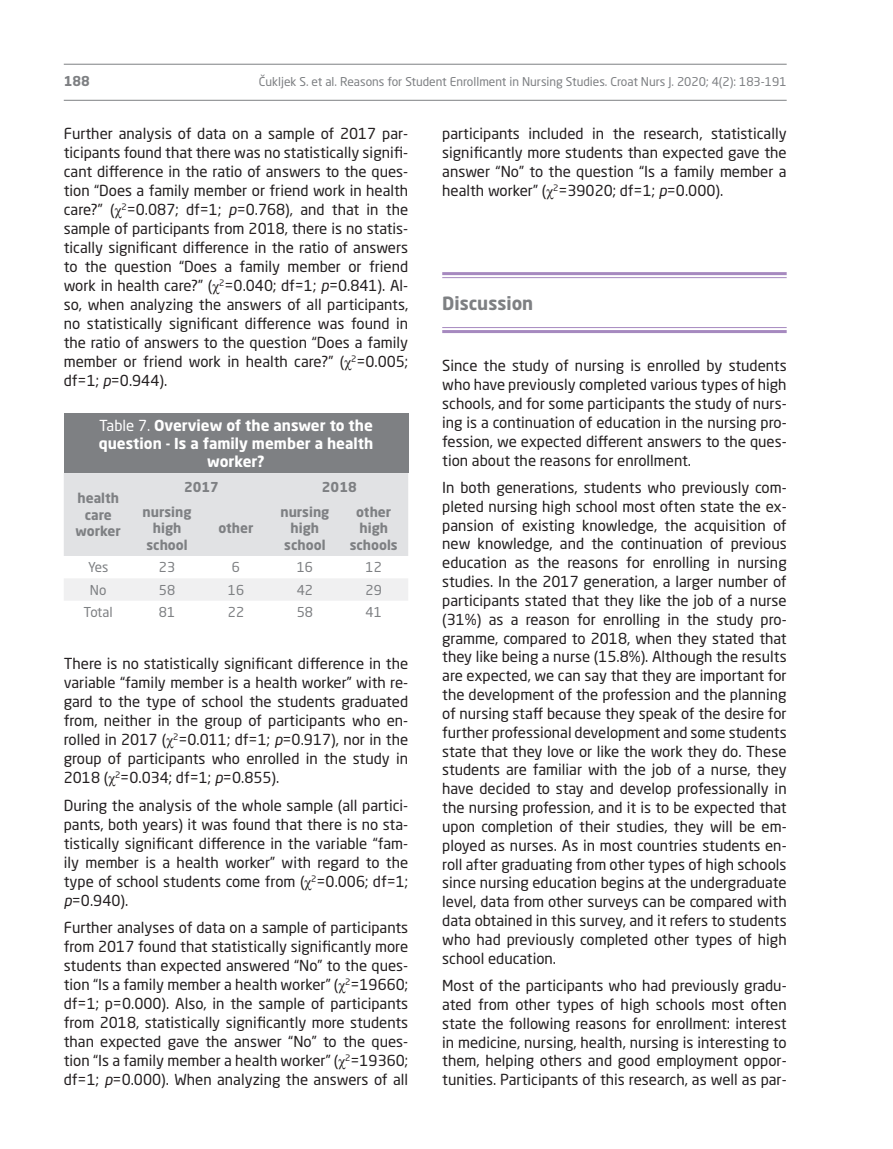
<style>
.page{position:relative;width:893px;height:1149px;background:#fff}
.page>*{position:absolute;margin:0;border:0;box-sizing:border-box;transform-origin:0 0}
.a{font:700 18px "Neo Sans";color:#7e8083}
.text-en{font:15px/18.8px "Neo Sans";color:#231f20;text-align:justify}
.tablica_naslov{font:700 15px/18px "Neo Sans";color:#fff;text-align:center}
.tablica-podnaslov{font:700 13.5px/16.5px "Neo Sans";color:#7e8083;text-align:center}
.tablica{font:13.5px "Neo Sans";color:#7e8083}
.t1{font:12px "Neo Sans";color:#7e8083}
.s1{font-family:"Times New Roman"}
.s2{font-style:italic}
.s3{font-weight:400}
</style>
<div class="page">
<hr style="left:64px;top:64px;width:723px;height:1px;background:#7e8083">
<hr style="left:64px;top:100px;width:723px;height:1px;background:#7e8083">
<hr style="left:442px;top:272px;width:345px;height:3px;background:#a689bf">
<hr style="left:442px;top:277px;width:345px;height:1px;background:#a689bf">
<hr style="left:442px;top:327px;width:345px;height:1px;background:#a689bf">
<hr style="left:442px;top:330px;width:345px;height:3px;background:#a689bf">
<div style="left:64px;top:413px;width:344px;height:60px;background:#7e8083"></div>
<div style="left:64px;top:473px;width:344px;height:83px;background:#e1e2e4"></div>
<div style="left:64px;top:579px;width:344px;height:21px;background:#f0f0f1"></div>
<p class="tablica-podnaslov" style="left:64px;top:72px;width:28px">188</p>
<p class="t1" style="left:259px;top:74px;width:529px">Čukljek S. et al. Reasons for Student Enrollment in Nursing Studies. Croat Nurs J. 2020; 4(2): 183-191</p>
<p class="text-en" style="left:442px;top:124px;width:346px">participants included in the research, statistically significantly more students than expected gave the answer “No” to the question “Is a family member a health worker” (<span class="s1">χ</span><sup>2</sup>=39020; df=1; <span class="s2">p</span>=0.000).</p>
<p class="text-en" style="left:64px;top:124px;width:346px">Further analysis of data on a sample of 2017 par&shy;ticipants found that there was no statistically signifi&shy;cant difference in the ratio of answers to the ques&shy;tion “Does a family member or friend work in health care?” (<span class="s1">χ</span><sup>2</sup>=0.087; df=1; <span class="s2">p</span>=0.768), and that in the sample of participants from 2018, there is no statis&shy;tically significant difference in the ratio of answers to the question “Does a family member or friend work in health care?” (<span class="s1">χ</span><sup>2</sup>=0.040; df=1; <span class="s2">p</span>=0.841). Al&shy;so, when analyzing the answers of all participants, no statistically significant difference was found in the ratio of answers to the question “Does a family member or friend work in health care?” (<span class="s1">χ</span><sup>2</sup>=0.005; df=1; <span class="s2">p</span>=0.944).</p>
<p class="tablica_naslov" style="left:99px;top:416px;width:276px"><span class="s3">Table 7.</span> Overview of the answer to the question - Is a family member a health worker?</p>
<p class="tablica-podnaslov" style="left:76px;top:489px;width:47px">health care worker</p>
<p class="a" style="left:442px;top:292px;width:93px">Discussion</p>
<p class="text-en" style="left:442px;top:356px;width:346px">Since the study of nursing is enrolled by students who have previously completed various types of high schools, and for some participants the study of nurs&shy;ing is a continuation of education in the nursing pro&shy;fession, we expected different answers to the ques&shy;tion about the reasons for enrollment.</p>
<p class="text-en" style="left:442px;top:477px;width:346px">In both generations, students who previously com&shy;pleted nursing high school most often state the ex&shy;pansion of existing knowledge, the acquisition of new knowledge, and the continuation of previous education as the reasons for enrolling in nursing studies. In the 2017 generation, a larger number of participants stated that they like the job of a nurse (31%) as a reason for enrolling in the study pro&shy;gramme, compared to 2018, when they stated that they like being a nurse (15.8%). Although the results are expected, we can say that they are important for the development of the profession and the planning of nursing staff because they speak of the desire for further professional development and some students state that they love or like the work they do. These students are familiar with the job of a nurse, they have decided to stay and develop professionally in the nursing profession, and it is to be expected that upon completion of their studies, they will be em&shy;ployed as nurses. As in most countries students en&shy;roll after graduating from other types of high schools since nursing education begins at the undergraduate level, data from other surveys can be compared with data obtained in this survey, and it refers to students who had previously completed other types of high school education.</p>
<p class="text-en" style="left:442px;top:975px;width:346px">Most of the participants who had previously gradu&shy;ated from other types of high schools most often state the following reasons for enrollment: interest in medicine, nursing, health, nursing is interesting to them, helping others and good employment oppor&shy;tunities. Participants of this research, as well as par-</p>
<p class="tablica-podnaslov" style="left:184px;top:478px;width:36px">2017</p>
<p class="tablica-podnaslov" style="left:322px;top:478px;width:36px">2018</p>
<p class="tablica-podnaslov" style="left:143px;top:503px;width:50px">nursing high school</p>
<p class="tablica-podnaslov" style="left:280px;top:503px;width:50px">nursing high school</p>
<p class="tablica-podnaslov" style="left:350px;top:503px;width:49px">other high schools</p>
<p class="tablica-podnaslov" style="left:219px;top:519px;width:36px">other</p>
<p class="tablica" style="left:88px;top:559px;width:22px">Yes</p>
<p class="tablica" style="left:159px;top:559px;width:18px">23</p>
<p class="tablica" style="left:232px;top:559px;width:10px">6</p>
<p class="tablica" style="left:297px;top:559px;width:18px">16</p>
<p class="tablica" style="left:366px;top:559px;width:18px">12</p>
<p class="tablica" style="left:90px;top:581px;width:18px">No</p>
<p class="tablica" style="left:159px;top:581px;width:18px">58</p>
<p class="tablica" style="left:228px;top:581px;width:18px">16</p>
<p class="tablica" style="left:297px;top:581px;width:18px">42</p>
<p class="tablica" style="left:366px;top:581px;width:18px">29</p>
<p class="tablica" style="left:84px;top:603px;width:31px">Total</p>
<p class="tablica" style="left:159px;top:603px;width:18px">81</p>
<p class="tablica" style="left:228px;top:603px;width:18px">22</p>
<p class="tablica" style="left:297px;top:603px;width:18px">58</p>
<p class="tablica" style="left:366px;top:603px;width:18px">41</p>
<p class="text-en" style="left:64px;top:653px;width:346px">There is no statistically significant difference in the variable “family member is a health worker” with re&shy;gard to the type of school the students graduated from, neither in the group of participants who en&shy;rolled in 2017 (<span class="s1">χ</span><sup>2</sup>=0.011; df=1; <span class="s2">p</span>=0.917), nor in the group of participants who enrolled in the study in 2018 (<span class="s1">χ</span><sup>2</sup>=0.034; df=1; <span class="s2">p</span>=0.855).</p>
<p class="text-en" style="left:64px;top:795px;width:346px">During the analysis of the whole sample (all partici&shy;pants, both years) it was found that there is no sta&shy;tistically significant difference in the variable “fam&shy;ily member is a health worker” with regard to the type of school students come from (<span class="s1">χ</span><sup>2</sup>=0.006; df=1; <span class="s2">p</span>=0.940).</p>
<p class="text-en" style="left:64px;top:917px;width:346px">Further analyses of data on a sample of participants from 2017 found that statistically significantly more students than expected answered “No” to the ques&shy;tion “Is a family member a health worker” (<span class="s1">χ</span><sup>2</sup>=19660; df=1; p=0.000). Also, in the sample of participants from 2018, statistically significantly more students than expected gave the answer “No” to the ques&shy;tion “Is a family member a health worker” (<span class="s1">χ</span><sup>2</sup>=19360; df=1; <span class="s2">p</span>=0.000). When analyzing the answers of all</p>
</div>
